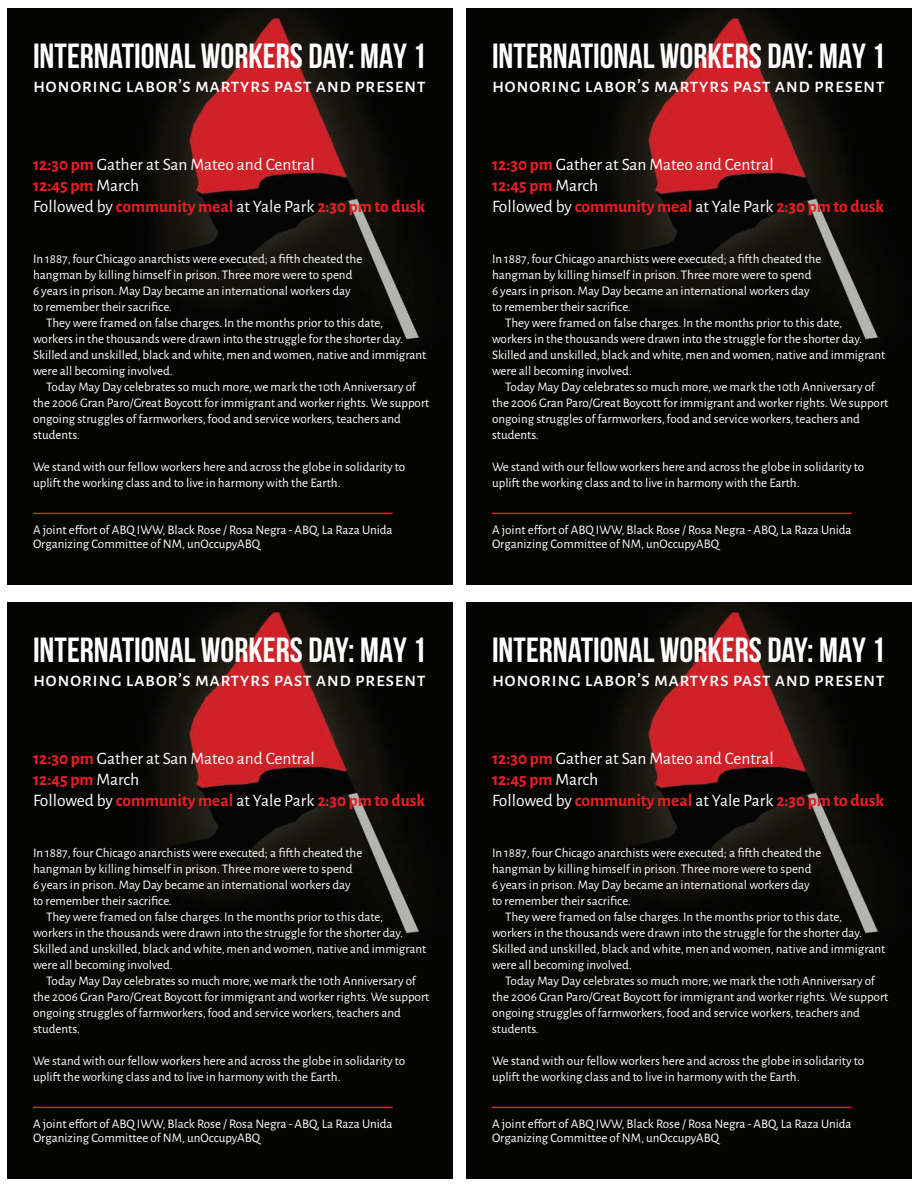
<style>
.page{position:relative;width:918px;height:1188px;background:#fff}
.page>*{position:absolute;margin:0;border:0;box-sizing:border-box;transform-origin:0 0}
.t1{font:700 34.95px "Bebas Neue";color:#fff}
.t2{font:500 20.4px "Alegreya Sans SC";letter-spacing:.02em;color:#fff}
.t3{font:17.4px/21px "Alegreya Sans";color:#fff}
.t4{font:13.05px/16px "Alegreya Sans";color:#fff}
.s1{font-weight:700;color:#ee1d23}
</style>
<div class="page">
<div style="left:7px;top:9px;width:445px;height:576px;background:#040503"></div>
<img style="left:156px;top:9px;width:264px;height:331px">
<hr style="left:33px;top:513px;width:360px;height:1px;background:#ee1d23">
<div style="left:466px;top:9px;width:445px;height:576px;background:#040503"></div>
<img style="left:615px;top:9px;width:264px;height:331px">
<hr style="left:492px;top:513px;width:360px;height:1px;background:#ee1d23">
<div style="left:7px;top:603px;width:445px;height:576px;background:#040503"></div>
<img style="left:156px;top:603px;width:264px;height:331px">
<hr style="left:33px;top:1107px;width:360px;height:1px;background:#ee1d23">
<div style="left:466px;top:603px;width:445px;height:576px;background:#040503"></div>
<img style="left:615px;top:603px;width:264px;height:331px">
<hr style="left:492px;top:1107px;width:360px;height:1px;background:#ee1d23">
<h1 class="t1" style="left:33px;top:37px;width:395px">INTERNATIONAL WORKERS DAY: MAY 1</h1>
<h2 class="t2" style="left:33px;top:71px;width:394px">honoring labor’s martyrs past and present</h2>
<h3 class="t3" style="left:33px;top:153px;width:394px"><span class="s1">12:30 pm</span> Gather at San Mateo and Central<br><span class="s1">12:45 pm</span> March<br>Followed by <span class="s1">community meal</span> at Yale Park <span class="s1">2:30 pm to dusk</span></h3>
<p class="t4" style="left:33px;top:250px;width:331px">In 1887, four Chicago anarchists were executed; a fifth cheated the hangman by killing himself in prison. Three more were to spend<br>6 years in prison. May Day became an international workers day to remember their sacrifice.</p>
<p class="t4" style="left:33px;top:314px;width:395px;text-indent:13px">They were framed on false charges. In the months prior to this date,<br>workers in the thousands were drawn into the struggle for the shorter day.<br>Skilled and unskilled, black and white, men and women, native and immigrant were all becoming involved.</p>
<p class="t4" style="left:33px;top:378px;width:398px;text-indent:13px">Today May Day celebrates so much more, we mark the 10th Anniversary of the 2006 Gran Paro/Great Boycott for immigrant and worker rights. We support ongoing struggles of farmworkers, food and service workers, teachers and students.</p>
<p class="t4" style="left:33px;top:458px;width:374px">We stand with our fellow workers here and across the globe in solidarity to uplift the working class and to live in harmony with the Earth.</p>
<p class="t4" style="left:33px;top:522px;width:361px;line-height:14.5px">A joint effort of ABQ IWW, Black Rose / Rosa Negra - ABQ, La Raza Unida<br>Organizing Committee of NM, unOccupyABQ</p>
<h1 class="t1" style="left:33px;top:631px;width:395px">INTERNATIONAL WORKERS DAY: MAY 1</h1>
<h2 class="t2" style="left:33px;top:665px;width:394px">honoring labor’s martyrs past and present</h2>
<h3 class="t3" style="left:33px;top:747px;width:394px"><span class="s1">12:30 pm</span> Gather at San Mateo and Central<br><span class="s1">12:45 pm</span> March<br>Followed by <span class="s1">community meal</span> at Yale Park <span class="s1">2:30 pm to dusk</span></h3>
<p class="t4" style="left:33px;top:844px;width:331px">In 1887, four Chicago anarchists were executed; a fifth cheated the hangman by killing himself in prison. Three more were to spend<br>6 years in prison. May Day became an international workers day to remember their sacrifice.</p>
<p class="t4" style="left:33px;top:908px;width:395px;text-indent:13px">They were framed on false charges. In the months prior to this date,<br>workers in the thousands were drawn into the struggle for the shorter day.<br>Skilled and unskilled, black and white, men and women, native and immigrant were all becoming involved.</p>
<p class="t4" style="left:33px;top:972px;width:398px;text-indent:13px">Today May Day celebrates so much more, we mark the 10th Anniversary of the 2006 Gran Paro/Great Boycott for immigrant and worker rights. We support ongoing struggles of farmworkers, food and service workers, teachers and students.</p>
<p class="t4" style="left:33px;top:1052px;width:374px">We stand with our fellow workers here and across the globe in solidarity to uplift the working class and to live in harmony with the Earth.</p>
<p class="t4" style="left:33px;top:1116px;width:361px;line-height:14.5px">A joint effort of ABQ IWW, Black Rose / Rosa Negra - ABQ, La Raza Unida<br>Organizing Committee of NM, unOccupyABQ</p>
<h1 class="t1" style="left:492px;top:37px;width:395px">INTERNATIONAL WORKERS DAY: MAY 1</h1>
<h2 class="t2" style="left:492px;top:71px;width:394px">honoring labor’s martyrs past and present</h2>
<h3 class="t3" style="left:492px;top:153px;width:394px"><span class="s1">12:30 pm</span> Gather at San Mateo and Central<br><span class="s1">12:45 pm</span> March<br>Followed by <span class="s1">community meal</span> at Yale Park <span class="s1">2:30 pm to dusk</span></h3>
<p class="t4" style="left:492px;top:250px;width:331px">In 1887, four Chicago anarchists were executed; a fifth cheated the hangman by killing himself in prison. Three more were to spend<br>6 years in prison. May Day became an international workers day to remember their sacrifice.</p>
<p class="t4" style="left:492px;top:314px;width:395px;text-indent:13px">They were framed on false charges. In the months prior to this date,<br>workers in the thousands were drawn into the struggle for the shorter day.<br>Skilled and unskilled, black and white, men and women, native and immigrant were all becoming involved.</p>
<p class="t4" style="left:492px;top:378px;width:398px;text-indent:13px">Today May Day celebrates so much more, we mark the 10th Anniversary of the 2006 Gran Paro/Great Boycott for immigrant and worker rights. We support ongoing struggles of farmworkers, food and service workers, teachers and students.</p>
<p class="t4" style="left:492px;top:458px;width:374px">We stand with our fellow workers here and across the globe in solidarity to uplift the working class and to live in harmony with the Earth.</p>
<p class="t4" style="left:492px;top:522px;width:361px;line-height:14.5px">A joint effort of ABQ IWW, Black Rose / Rosa Negra - ABQ, La Raza Unida<br>Organizing Committee of NM, unOccupyABQ</p>
<h1 class="t1" style="left:492px;top:631px;width:395px">INTERNATIONAL WORKERS DAY: MAY 1</h1>
<h2 class="t2" style="left:492px;top:665px;width:394px">honoring labor’s martyrs past and present</h2>
<h3 class="t3" style="left:492px;top:747px;width:394px"><span class="s1">12:30 pm</span> Gather at San Mateo and Central<br><span class="s1">12:45 pm</span> March<br>Followed by <span class="s1">community meal</span> at Yale Park <span class="s1">2:30 pm to dusk</span></h3>
<p class="t4" style="left:492px;top:844px;width:331px">In 1887, four Chicago anarchists were executed; a fifth cheated the hangman by killing himself in prison. Three more were to spend<br>6 years in prison. May Day became an international workers day to remember their sacrifice.</p>
<p class="t4" style="left:492px;top:908px;width:395px;text-indent:13px">They were framed on false charges. In the months prior to this date,<br>workers in the thousands were drawn into the struggle for the shorter day.<br>Skilled and unskilled, black and white, men and women, native and immigrant were all becoming involved.</p>
<p class="t4" style="left:492px;top:972px;width:398px;text-indent:13px">Today May Day celebrates so much more, we mark the 10th Anniversary of the 2006 Gran Paro/Great Boycott for immigrant and worker rights. We support ongoing struggles of farmworkers, food and service workers, teachers and students.</p>
<p class="t4" style="left:492px;top:1052px;width:374px">We stand with our fellow workers here and across the globe in solidarity to uplift the working class and to live in harmony with the Earth.</p>
<p class="t4" style="left:492px;top:1116px;width:361px;line-height:14.5px">A joint effort of ABQ IWW, Black Rose / Rosa Negra - ABQ, La Raza Unida<br>Organizing Committee of NM, unOccupyABQ</p>
</div>
